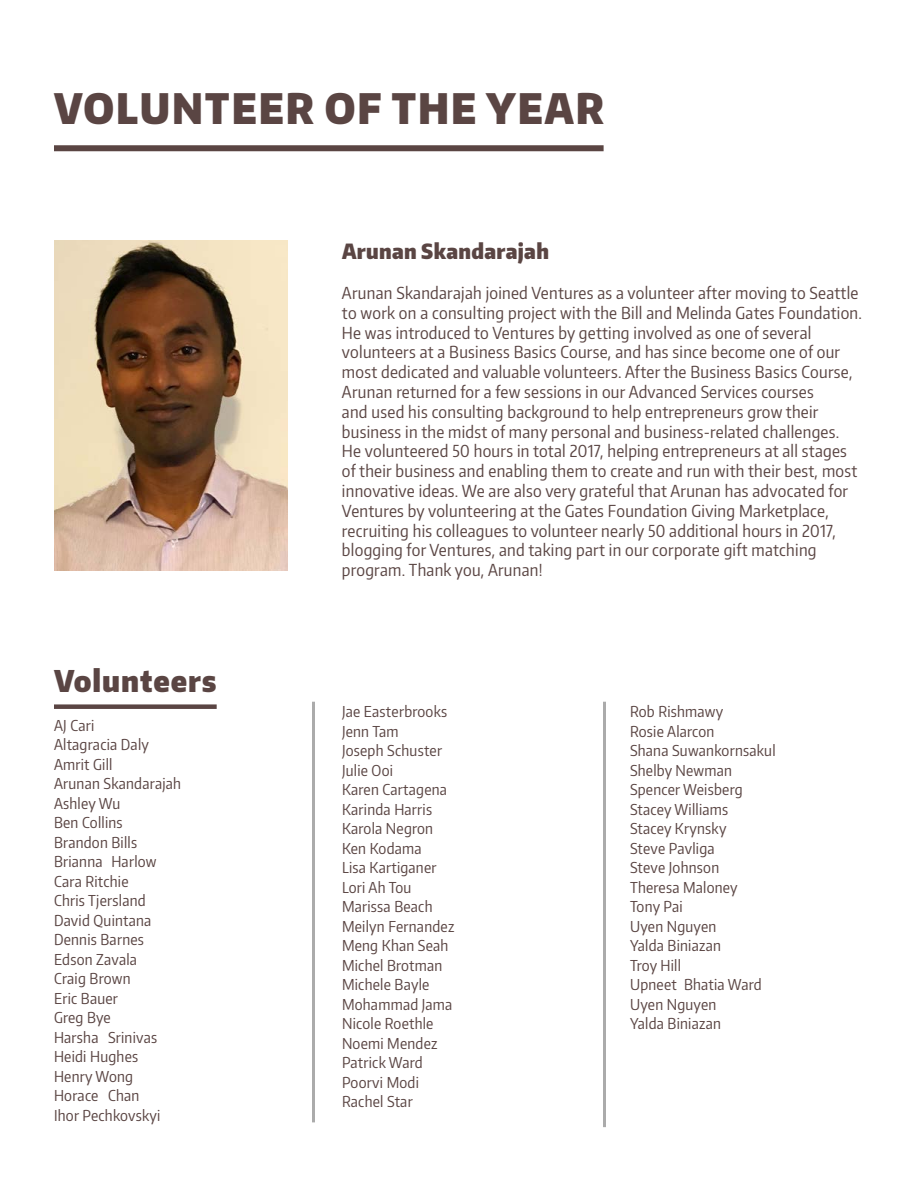
<style>
.page{position:relative;width:918px;height:1188px;background:#fff}
.page>*{position:absolute;margin:0;border:0;box-sizing:border-box;transform-origin:0 0}
.t1{font:900 42px "Encode Sans Condensed";letter-spacing:.045em;color:#5a4543}
.t2{font:900 30px "Encode Sans Condensed";letter-spacing:.03em;color:#5a4543}
.t3{font:900 21px "Encode Sans Condensed";letter-spacing:.015em;color:#5a4543}
.t4{font:16.5px/19.8px "Encode Sans Condensed";letter-spacing:.015em;color:#5a4543}
.t5{font:15px/19.5px "Encode Sans Condensed";letter-spacing:.015em;color:#5a4543}
</style>
<div class="page">
<div style="left:54px;top:704px;width:163px;height:5px;background:#5a4543"></div>
<hr style="left:312px;top:702px;width:3px;height:420px;background:#000">
<hr style="left:603px;top:702px;width:3px;height:425px;background:#000">
<img style="left:54px;top:241px;width:234px;height:329px">
<div style="left:54px;top:145px;width:550px;height:6px;background:#5a4543"></div>
<h1 class="t1" style="left:54px;top:81px;width:551px">VOLUNTEER OF THE YEAR</h1>
<h2 class="t2" style="left:54px;top:661px;width:164px">Volunteers</h2>
<p class="t5" style="left:54px;top:715px;width:129px">AJ Cari<br>Altagracia Daly<br>Amrit Gill<br>Arunan Skandarajah<br>Ashley Wu<br>Ben Collins<br>Brandon Bills<br>Brianna Harlow<br>Cara Ritchie<br>Chris Tjersland<br>David Quintana<br>Dennis Barnes<br>Edson Zavala<br>Craig Brown<br>Eric Bauer<br>Greg Bye<br>Harsha Srinivas<br>Heidi Hughes<br>Henry Wong<br>Horace Chan<br>Ihor Pechkovskyi</p>
<p class="t3" style="left:342px;top:238px;width:209px">Arunan Skandarajah</p>
<p class="t4" style="left:342px;top:282px;width:522px">Arunan Skandarajah joined Ventures as a volunteer after moving to Seattle to work on a consulting project with the Bill and Melinda Gates Foundation.<br>He was introduced to Ventures by getting involved as one of several volunteers at a Business Basics Course, and has since become one of our most dedicated and valuable volunteers. After the Business Basics Course, Arunan returned for a few sessions in our Advanced Services courses<br>and used his consulting background to help entrepreneurs grow their business in the midst of many personal and business-related challenges.<br>He volunteered 50 hours in total 2017, helping entrepreneurs at all stages of their business and enabling them to create and run with their best, most innovative ideas. We are also very grateful that Arunan has advocated for Ventures by volunteering at the Gates Foundation Giving Marketplace, recruiting his colleagues to volunteer nearly 50 additional hours in 2017, blogging for Ventures, and taking part in our corporate gift matching program. Thank you, Arunan!</p>
<p class="t5" style="left:342px;top:701px;width:114px">Jae Easterbrooks<br>Jenn Tam<br>Joseph Schuster<br>Julie Ooi<br>Karen Cartagena<br>Karinda Harris<br>Karola Negron<br>Ken Kodama<br>Lisa Kartiganer<br>Lori Ah Tou<br>Marissa Beach<br>Meilyn Fernandez<br>Meng Khan Seah<br>Michel Brotman<br>Michele Bayle<br>Mohammad Jama<br>Nicole Roethle<br>Noemi Mendez<br>Patrick Ward<br>Poorvi Modi<br>Rachel Star</p>
<p class="t5" style="left:630px;top:701px;width:147px">Rob Rishmawy<br>Rosie Alarcon<br>Shana Suwankornsakul<br>Shelby Newman<br>Spencer Weisberg<br>Stacey Williams<br>Stacey Krynsky<br>Steve Pavliga<br>Steve Johnson<br>Theresa Maloney<br>Tony Pai<br>Uyen Nguyen<br>Yalda Biniazan<br>Troy Hill<br>Upneet Bhatia Ward<br>Uyen Nguyen<br>Yalda Biniazan</p>
</div>
